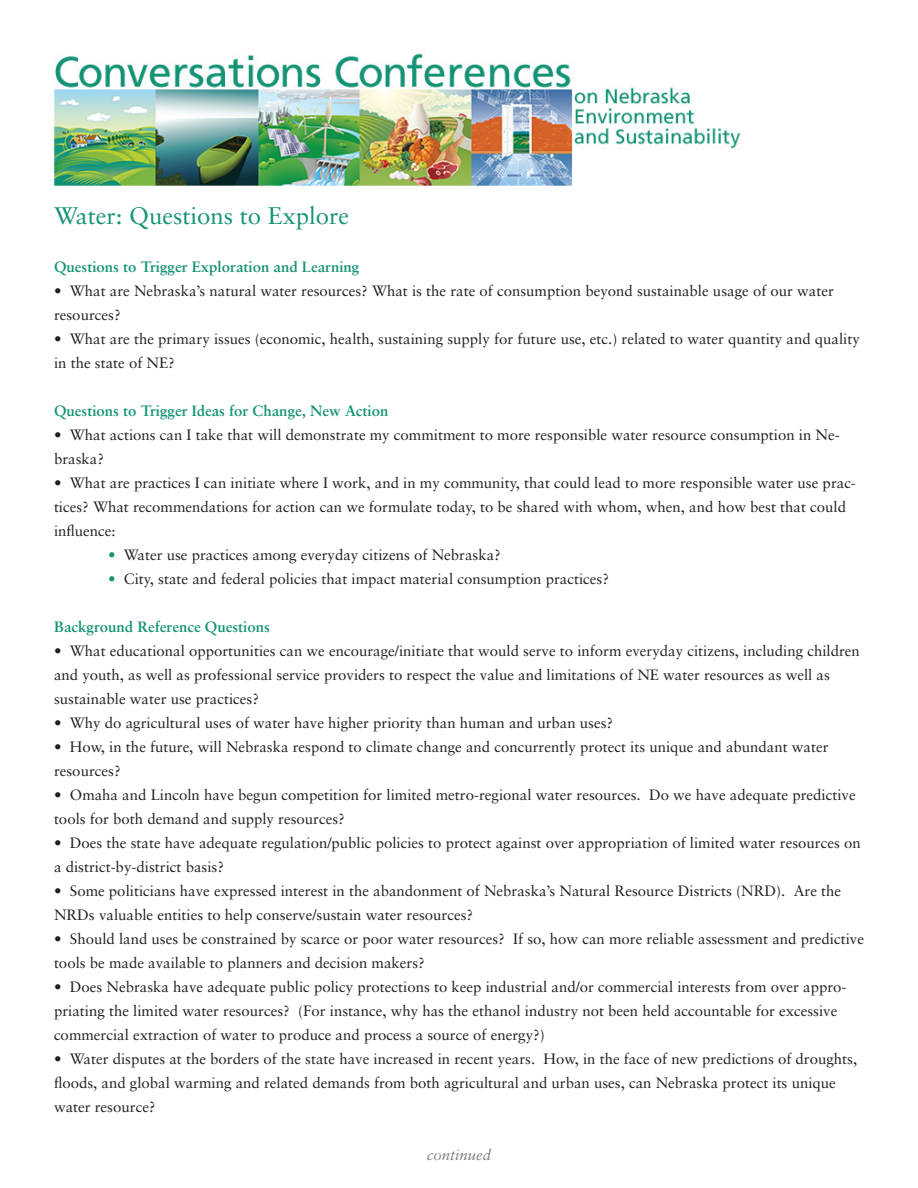
<style>
.page{position:relative;width:918px;height:1188px;background:#fff}
.page>*{position:absolute;margin:0;border:0;box-sizing:border-box;transform-origin:0 0}
.t1{font:24px "Sabon";color:#149376}
.t2{font:15px/24px "Sabon";color:#231f20}
.t3{font:700 15px "Sabon";color:#149376}
.t4{font:italic 15px "Sabon";color:#7a7c7f}
.s1{color:#149376}
</style>
<div class="page">
<img style="left:53px;top:53px;width:688px;height:134px">
<p class="t1" style="left:54px;top:201px;width:297px">Water: Questions to Explore</p>
<p class="t3" style="left:54px;top:257px;width:307px">Questions to Trigger Exploration and Learning</p>
<p class="t2" style="left:54px;top:279px;width:781px">• What are Nebraska’s natural water resources? What is the rate of consumption beyond sustainable usage of our water resources?</p>
<p class="t2" style="left:54px;top:327px;width:807px">• What are the primary issues (economic, health, sustaining supply for future use, etc.) related to water quantity and quality in the state of NE?</p>
<p class="t3" style="left:54px;top:401px;width:336px">Questions to Trigger Ideas for Change, New Action</p>
<p class="t2" style="left:54px;top:423px;width:787px">• What actions can I take that will demonstrate my commitment to more responsible water resource consumption in Ne&shy;braska?</p>
<p class="t2" style="left:54px;top:471px;width:803px">• What are practices I can initiate where I work, and in my community, that could lead to more responsible water use prac&shy;tices? What recommendations for action can we formulate today, to be shared with whom, when, and how best that could influence:</p>
<p class="t2" style="left:108px;top:543px;width:394px"><span class="s1">•</span> Water use practices among everyday citizens of Nebraska?</p>
<p class="t2" style="left:108px;top:567px;width:503px"><span class="s1">•</span> City, state and federal policies that impact material consumption practices?</p>
<p class="t3" style="left:54px;top:617px;width:217px">Background Reference Questions</p>
<p class="t2" style="left:54px;top:639px;width:807px">• What educational opportunities can we encourage/initiate that would serve to inform everyday citizens, including children and youth, as well as professional service providers to respect the value and limitations of NE water resources as well as sustainable water use practices?</p>
<p class="t2" style="left:54px;top:711px;width:561px">• Why do agricultural uses of water have higher priority than human and urban uses?</p>
<p class="t2" style="left:54px;top:735px;width:776px">• How, in the future, will Nebraska respond to climate change and concurrently protect its unique and abundant water resources?</p>
<p class="t2" style="left:54px;top:783px;width:803px">• Omaha and Lincoln have begun competition for limited metro-regional water resources. Do we have adequate predictive tools for both demand and supply resources?</p>
<p class="t2" style="left:54px;top:831px;width:808px">• Does the state have adequate regulation/public policies to protect against over appropriation of limited water resources on a district-by-district basis?</p>
<p class="t2" style="left:54px;top:879px;width:789px">• Some politicians have expressed interest in the abandonment of Nebraska’s Natural Resource Districts (NRD). Are the<br>NRDs valuable entities to help conserve/sustain water resources?</p>
<p class="t2" style="left:54px;top:927px;width:812px">• Should land uses be constrained by scarce or poor water resources? If so, how can more reliable assessment and predictive tools be made available to planners and decision makers?</p>
<p class="t2" style="left:54px;top:975px;width:794px">• Does Nebraska have adequate public policy protections to keep industrial and/or commercial interests from over appro&shy;priating the limited water resources? (For instance, why has the ethanol industry not been held accountable for excessive commercial extraction of water to produce and process a source of energy?)</p>
<p class="t2" style="left:54px;top:1047px;width:805px">• Water disputes at the borders of the state have increased in recent years. How, in the face of new predictions of droughts, floods, and global warming and related demands from both agricultural and urban uses, can Nebraska protect its unique water resource?</p>
<p class="t4" style="left:427px;top:1146px;width:66px">continued</p>
</div>
